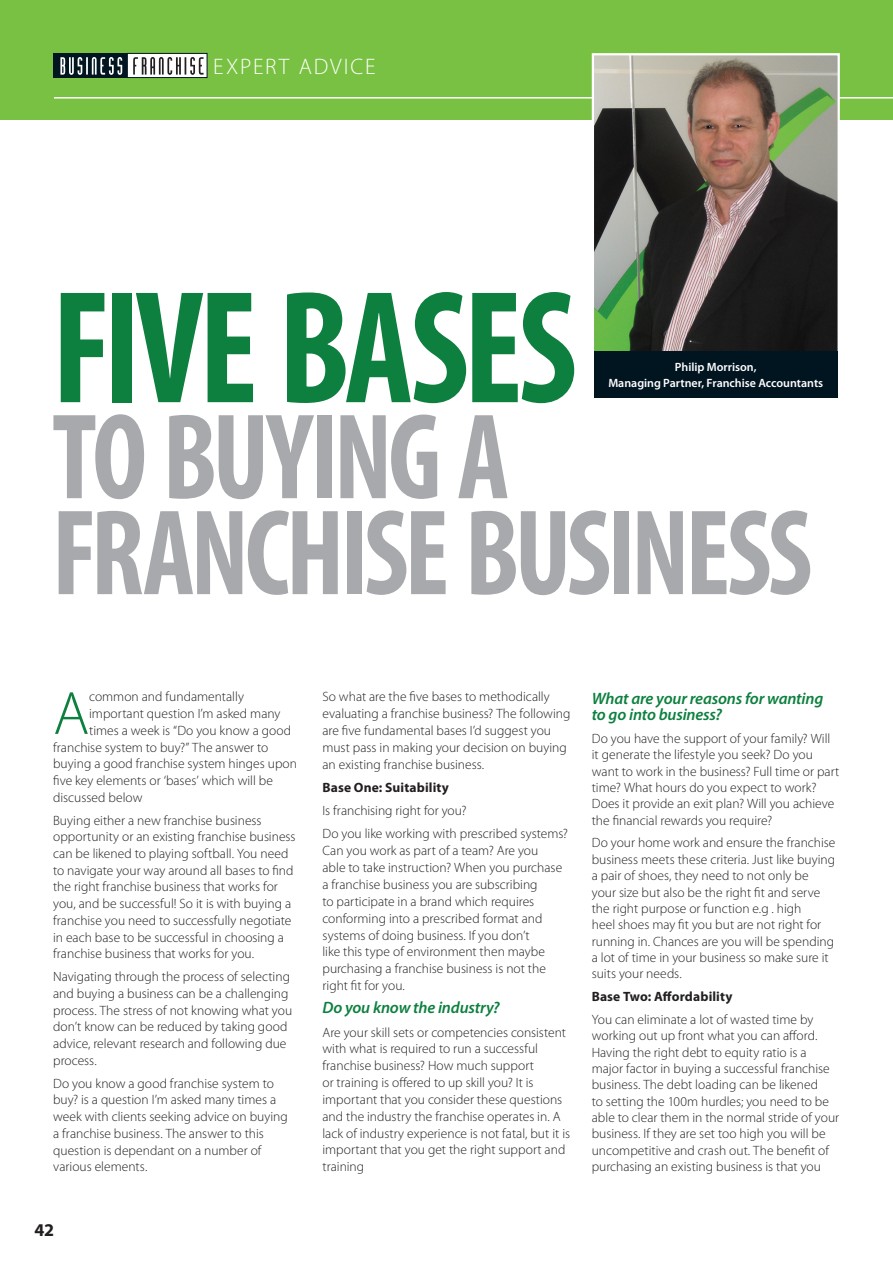
<style>
.page{position:relative;width:893px;height:1263px;background:#fff}
.page>*{position:absolute;margin:0;border:0;box-sizing:border-box;transform-origin:0 0}
.t1{font:700 condensed 162px "Myriad Pro";letter-spacing:-.03em;color:#0d803f;scale:.92 1}
.t2{font:700 condensed 123px/96px "Myriad Pro";letter-spacing:-.035em;color:#a8a9ad;scale:.92 1}
.t3{font:300 61.5px "Myriad Pro";color:#0d803f}
.t4{font:300 22.5px "Myriad Pro";letter-spacing:.09em;color:#fff}
.t5{font:700 18px "Myriad Pro";color:#231f20}
.t6{font:italic 600 16.5px/16.4px "Myriad Pro";letter-spacing:-.01em;color:#0d803f}
.t7{font:300 13.5px/16.4px "Myriad Pro";color:#231f20}
.t8{font:700 13.5px "Myriad Pro";letter-spacing:.01em;color:#231f20}
.t9{font:600 12px/16.5px "Myriad Pro";color:#fff;text-align:center}
</style>
<div class="page">
<div style="left:0;top:0;width:893px;height:119px;background:#79c142"></div>
<div style="left:53px;top:53px;width:76px;height:25px;background:#011521"></div>
<div style="left:127px;top:53px;width:80px;height:25px;background:#fff;border:1px solid #011521"></div>
<svg style="left:133px;top:57px;width:71px;height:18px"></svg>
<svg style="left:60px;top:57px;width:62px;height:18px"></svg>
<hr style="left:54px;top:97px;width:839px;height:2px;background:#fff">
<img style="left:595px;top:56px;width:242px;height:295px">
<div style="left:592px;top:53px;width:248px;height:304px;border:2px solid #fff"></div>
<div style="left:594px;top:351px;width:244px;height:47px;background:#011521"></div>
<h3 class="t4" style="left:213px;top:55px;width:164px">expert advice</h3>
<h1 class="t1" style="left:52px;top:247px;width:572px">FIVE BASES</h1>
<h2 class="t2" style="left:52px;top:407px;width:828px">TO BUYING A<br>FRANCHISE BUSINESS</h2>
<p class="t9" style="left:608px;top:358px;width:216px">Philip Morrison,<br>Managing Partner, Franchise Accountants</p>
<h3 class="t3" style="left:53px;top:679px;width:38px">A</h3>
<p class="t7" style="left:89px;top:689px;width:156px">common and fundamentally</p>
<p class="t7" style="left:89px;top:706px;width:193px">important question I’m asked many</p>
<p class="t7" style="left:89px;top:722px;width:204px">times a week is “Do you know a good</p>
<p class="t7" style="left:53px;top:739px;width:217px">franchise system to buy?” The answer to</p>
<p class="t7" style="left:53px;top:756px;width:245px">buying a good franchise system hinges upon</p>
<p class="t7" style="left:53px;top:772px;width:221px">five key elements or ‘bases’ which will be</p>
<p class="t7" style="left:53px;top:789px;width:91px">discussed below</p>
<p class="t7" style="left:53px;top:812px;width:244px">Buying either a new franchise business opportunity or an existing franchise business can be likened to playing softball. You need to navigate your way around all bases to find the right franchise business that works for you, and be successful! So it is with buying a franchise you need to successfully negotiate in each base to be successful in choosing a franchise business that works for you.</p>
<p class="t7" style="left:53px;top:969px;width:241px">Navigating through the process of selecting and buying a business can be a challenging process. The stress of not knowing what you don’t know can be reduced by taking good advice, relevant research and following due process.</p>
<p class="t7" style="left:53px;top:1075px;width:236px">Do you know a good franchise system to buy? is a question I’m asked many times a week with clients seeking advice on buying a franchise business. The answer to this question is dependant on a number of various elements.</p>
<h3 class="t5" style="left:34px;top:1218px;width:21px">42</h3>
<p class="t7" style="left:322px;top:689px;width:249px;line-height:16.8px">So what are the five bases to methodically evaluating a franchise business? The following are five fundamental bases I’d suggest you must pass in making your decision on buying an existing franchise business.</p>
<p class="t8" style="left:322px;top:779px;width:128px">Base One: Suitability</p>
<p class="t7" style="left:322px;top:799px;width:247px;line-height:23.2px">Is franchising right for you?<br>Do you like working with prescribed systems?</p>
<p class="t7" style="left:322px;top:843px;width:241px;line-height:16.8px">Can you work as part of a team? Are you able to take instruction? When you purchase a franchise business you are subscribing<br>to participate in a brand which requires conforming into a prescribed format and systems of doing business. If you don’t<br>like this type of environment then maybe purchasing a franchise business is not the right fit for you.</p>
<p class="t6" style="left:322px;top:999px;width:179px">Do you know the industry?</p>
<p class="t7" style="left:322px;top:1024px;width:249px;line-height:16.8px">Are your skill sets or competencies consistent with what is required to run a successful franchise business? How much support<br>or training is offered to up skill you? It is important that you consider these questions and the industry the franchise operates in. A lack of industry experience is not fatal, but it is important that you get the right support and training</p>
<p class="t6" style="left:592px;top:690px;width:233px">What are your reasons for wanting to go into business?</p>
<p class="t7" style="left:592px;top:730px;width:249px">Do you have the support of your family? Will it generate the lifestyle you seek? Do you want to work in the business? Full time or part time? What hours do you expect to work?<br>Does it provide an exit plan? Will you achieve the financial rewards you require?</p>
<p class="t7" style="left:592px;top:835px;width:245px">Do your home work and ensure the franchise business meets these criteria. Just like buying a pair of shoes, they need to not only be your size but also be the right fit and serve the right purpose or function e.g . high<br>heel shoes may fit you but are not right for running in. Chances are you will be spending a lot of time in your business so make sure it suits your needs.</p>
<p class="t8" style="left:592px;top:988px;width:142px">Base Two: Affordability</p>
<p class="t7" style="left:592px;top:1011px;width:249px">You can eliminate a lot of wasted time by working out up front what you can afford.<br>Having the right debt to equity ratio is a major factor in buying a successful franchise business. The debt loading can be likened<br>to setting the 100m hurdles; you need to be able to clear them in the normal stride of your business. If they are set too high you will be uncompetitive and crash out. The benefit of purchasing an existing business is that you</p>
</div>
